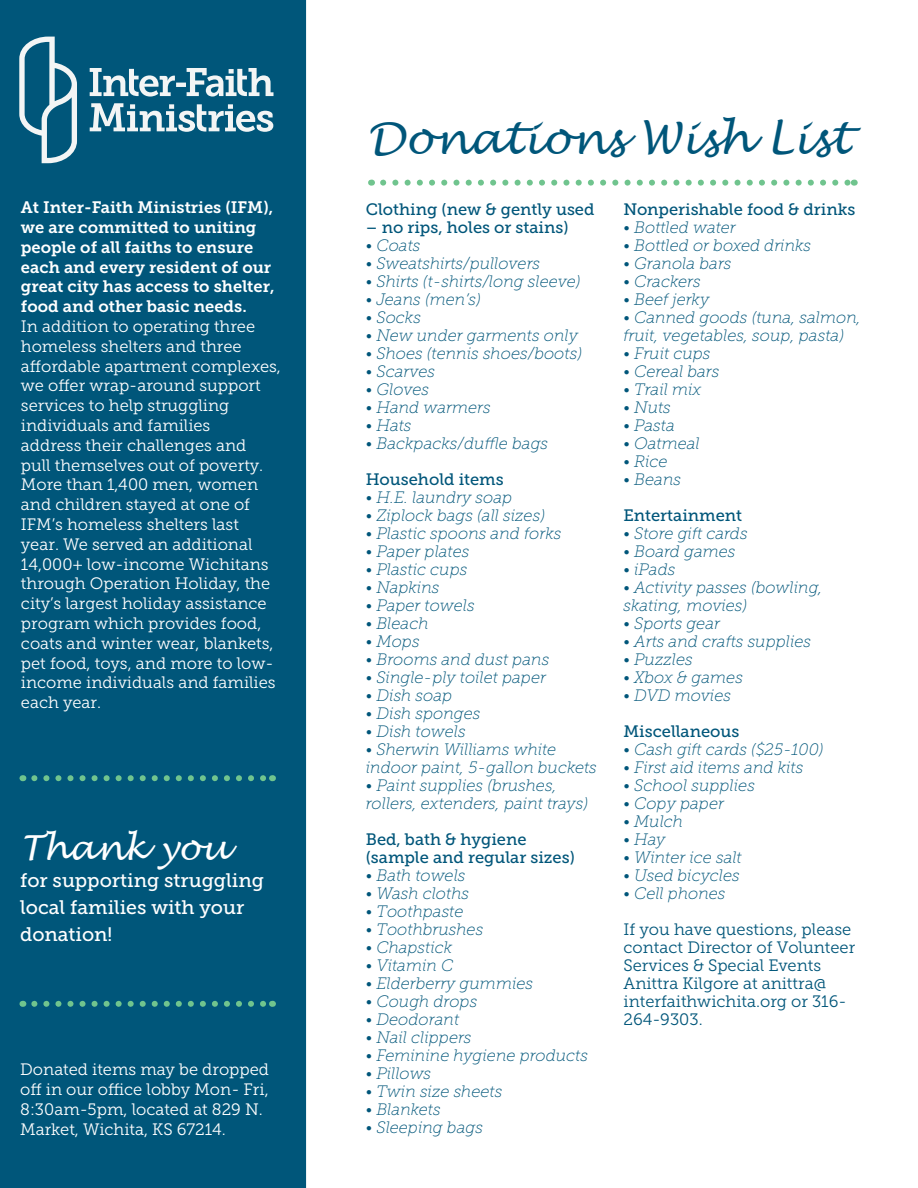
<style>
.page{position:relative;width:918px;height:1188px;background:#fff}
.page>*{position:absolute;margin:0;border:0;box-sizing:border-box;transform-origin:0 0}
.t1{font:italic 43.5px "Lucida Handwriting";color:#00567a}
.t2{font:italic 34.5px "Lucida Handwriting";color:#fff}
.t3{font:19.5px/27px "Museo Slab 500";color:#fff}
.t4{font:italic 16.5px/18px "Museo Slab 100";color:#00567a}
.t5{font:16.5px/19.8px "Museo Slab 300";color:#fff}
.t6{font:16.5px/19.8px "Museo Slab 700";color:#fff}
.t7{font:16.5px/18px "Museo Slab 500";color:#00567a}
.t8{font:16.5px/18px "Museo Slab 300";color:#00567a}
</style>
<div class="page">
<div style="left:0;top:0;width:306px;height:1188px;background:#00567a"></div>
<svg style="left:34px;top:775px;width:232px;height:6px"></svg>
<svg style="left:34px;top:1001px;width:232px;height:6px"></svg>
<svg style="left:19px;top:37px;width:255px;height:126px"></svg>
<svg style="left:383px;top:180px;width:465px;height:6px"></svg>
<p class="t6" style="left:21px;top:198px;width:255px">At Inter-Faith Ministries (IFM), we are committed to uniting people of all faiths to ensure each and every resident of our great city has access to shelter, food and other basic needs.</p>
<p class="t5" style="left:21px;top:316px;width:262px">In addition to operating three homeless shelters and three affordable apartment complexes, we offer wrap-around support services to help struggling individuals and families<br>address their challenges and<br>pull themselves out of poverty.<br>More than 1,400 men, women and children stayed at one of<br>IFM’s homeless shelters last year. We served an additional<br>14,000+ low-income Wichitans through Operation Holiday, the city’s largest holiday assistance program which provides food, coats and winter wear, blankets, pet food, toys, and more to low&shy;income individuals and families each year.</p>
<p class="t2" style="left:20px;top:827px;width:209px">Thank you</p>
<p class="t3" style="left:20px;top:867px;width:245px">for supporting struggling</p>
<p class="t3" style="left:20px;top:894px;width:226px">local families with your donation!</p>
<p class="t5" style="left:20px;top:1060px;width:250px">Donated items may be dropped off in our office lobby Mon- Fri,<br>8:30am-5pm, located at 829 N.<br>Market, Wichita, KS 67214.</p>
<p class="t1" style="left:367px;top:112px;width:484px">Donations Wish List</p>
<p class="t7" style="left:366px;top:201px;width:230px">Clothing (new &amp; gently used</p>
<p class="t7" style="left:366px;top:219px;width:204px">– no rips, holes or stains)</p>
<p class="t4" style="left:366px;top:237px;width:56px">• Coats</p>
<p class="t4" style="left:366px;top:255px;width:176px">• Sweatshirts/pullovers</p>
<p class="t4" style="left:366px;top:273px;width:216px">• Shirts (t-shirts/long sleeve)</p>
<p class="t4" style="left:366px;top:291px;width:117px">• Jeans (men’s)</p>
<p class="t4" style="left:366px;top:309px;width:57px">• Socks</p>
<p class="t4" style="left:366px;top:327px;width:214px">• New under garments only</p>
<p class="t4" style="left:366px;top:345px;width:218px">• Shoes (tennis shoes/boots)</p>
<p class="t4" style="left:366px;top:363px;width:71px">• Scarves</p>
<p class="t4" style="left:366px;top:381px;width:65px">• Gloves</p>
<p class="t4" style="left:366px;top:399px;width:126px">• Hand warmers</p>
<p class="t4" style="left:366px;top:417px;width:47px">• Hats</p>
<p class="t4" style="left:366px;top:435px;width:184px">• Backpacks/duffle bags</p>
<p class="t7" style="left:366px;top:471px;width:139px">Household items</p>
<p class="t4" style="left:366px;top:489px;width:148px">• H.E. laundry soap</p>
<p class="t4" style="left:366px;top:507px;width:181px">• Ziplock bags (all sizes)</p>
<p class="t4" style="left:366px;top:525px;width:197px">• Plastic spoons and forks</p>
<p class="t4" style="left:366px;top:543px;width:105px">• Paper plates</p>
<p class="t4" style="left:366px;top:561px;width:103px">• Plastic cups</p>
<p class="t4" style="left:366px;top:579px;width:75px">• Napkins</p>
<p class="t4" style="left:366px;top:597px;width:110px">• Paper towels</p>
<p class="t4" style="left:366px;top:615px;width:64px">• Bleach</p>
<p class="t4" style="left:366px;top:633px;width:55px">• Mops</p>
<p class="t4" style="left:366px;top:651px;width:185px">• Brooms and dust pans</p>
<p class="t4" style="left:366px;top:669px;width:182px">• Single-ply toilet paper</p>
<p class="t4" style="left:366px;top:687px;width:88px">• Dish soap</p>
<p class="t4" style="left:366px;top:705px;width:116px">• Dish sponges</p>
<p class="t4" style="left:366px;top:723px;width:101px">• Dish towels</p>
<p class="t4" style="left:366px;top:741px;width:233px">• Sherwin Williams white indoor paint, 5-gallon buckets</p>
<p class="t4" style="left:366px;top:777px;width:224px">• Paint supplies (brushes, rollers, extenders, paint trays)</p>
<p class="t7" style="left:366px;top:831px;width:211px">Bed, bath &amp; hygiene (sample and regular sizes)</p>
<p class="t4" style="left:366px;top:867px;width:101px">• Bath towels</p>
<p class="t4" style="left:366px;top:885px;width:105px">• Wash cloths</p>
<p class="t4" style="left:366px;top:903px;width:99px">• Toothpaste</p>
<p class="t4" style="left:366px;top:921px;width:119px">• Toothbrushes</p>
<p class="t4" style="left:366px;top:939px;width:88px">• Chapstick</p>
<p class="t4" style="left:366px;top:957px;width:89px">• Vitamin C</p>
<p class="t4" style="left:366px;top:975px;width:169px">• Elderberry gummies</p>
<p class="t4" style="left:366px;top:993px;width:113px">• Cough drops</p>
<p class="t4" style="left:366px;top:1011px;width:95px">• Deodorant</p>
<p class="t4" style="left:366px;top:1029px;width:107px">• Nail clippers</p>
<p class="t4" style="left:366px;top:1047px;width:224px">• Feminine hygiene products</p>
<p class="t4" style="left:366px;top:1065px;width:67px">• Pillows</p>
<p class="t4" style="left:366px;top:1083px;width:138px">• Twin size sheets</p>
<p class="t4" style="left:366px;top:1101px;width:76px">• Blankets</p>
<p class="t4" style="left:366px;top:1119px;width:119px">• Sleeping bags</p>
<p class="t7" style="left:624px;top:201px;width:233px">Nonperishable food &amp; drinks</p>
<p class="t4" style="left:624px;top:219px;width:114px">• Bottled water</p>
<p class="t4" style="left:624px;top:237px;width:189px">• Bottled or boxed drinks</p>
<p class="t4" style="left:624px;top:255px;width:109px">• Granola bars</p>
<p class="t4" style="left:624px;top:273px;width:79px">• Crackers</p>
<p class="t4" style="left:624px;top:291px;width:87px">• Beef jerky</p>
<p class="t4" style="left:624px;top:309px;width:239px">• Canned goods (tuna, salmon, fruit, vegetables, soup, pasta)</p>
<p class="t4" style="left:624px;top:345px;width:88px">• Fruit cups</p>
<p class="t4" style="left:624px;top:363px;width:97px">• Cereal bars</p>
<p class="t4" style="left:624px;top:381px;width:79px">• Trail mix</p>
<p class="t4" style="left:624px;top:399px;width:49px">• Nuts</p>
<p class="t4" style="left:624px;top:417px;width:53px">• Pasta</p>
<p class="t4" style="left:624px;top:435px;width:78px">• Oatmeal</p>
<p class="t4" style="left:624px;top:453px;width:46px">• Rice</p>
<p class="t4" style="left:624px;top:471px;width:59px">• Beans</p>
<p class="t7" style="left:624px;top:507px;width:120px">Entertainment</p>
<p class="t4" style="left:624px;top:525px;width:126px">• Store gift cards</p>
<p class="t4" style="left:624px;top:543px;width:114px">• Board games</p>
<p class="t4" style="left:624px;top:561px;width:53px">• iPads</p>
<p class="t4" style="left:624px;top:579px;width:201px">• Activity passes (bowling, skating, movies)</p>
<p class="t4" style="left:624px;top:615px;width:98px">• Sports gear</p>
<p class="t4" style="left:624px;top:633px;width:189px">• Arts and crafts supplies</p>
<p class="t4" style="left:624px;top:651px;width:71px">• Puzzles</p>
<p class="t4" style="left:624px;top:669px;width:121px">• Xbox &amp; games</p>
<p class="t4" style="left:624px;top:687px;width:109px">• DVD movies</p>
<p class="t7" style="left:624px;top:723px;width:118px">Miscellaneous</p>
<p class="t4" style="left:624px;top:741px;width:202px">• Cash gift cards ($25-100)</p>
<p class="t4" style="left:624px;top:759px;width:181px">• First aid items and kits</p>
<p class="t4" style="left:624px;top:777px;width:133px">• School supplies</p>
<p class="t4" style="left:624px;top:795px;width:102px">• Copy paper</p>
<p class="t4" style="left:624px;top:813px;width:61px">• Mulch</p>
<p class="t4" style="left:624px;top:831px;width:43px">• Hay</p>
<p class="t4" style="left:624px;top:849px;width:120px">• Winter ice salt</p>
<p class="t4" style="left:624px;top:867px;width:118px">• Used bicycles</p>
<p class="t4" style="left:624px;top:885px;width:104px">• Cell phones</p>
<p class="t8" style="left:624px;top:921px;width:233px">If you have questions, please contact Director of Volunteer<br>Services &amp; Special Events<br>Anittra Kilgore at anittra@ interfaithwichita.org or 316-<br>264-9303.</p>
</div>
